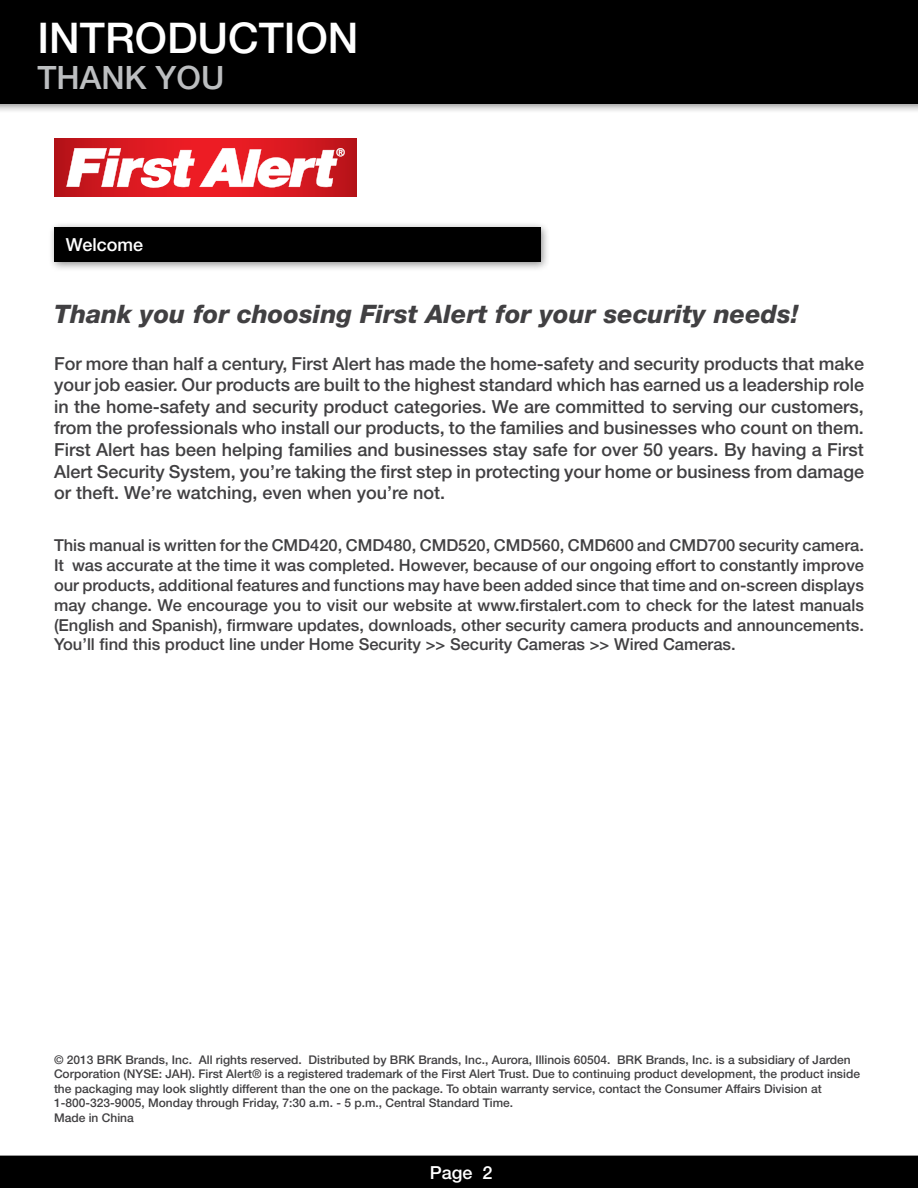
<style>
.page{position:relative;width:918px;height:1188px;background:#fff}
.page>*{position:absolute;margin:0;border:0;box-sizing:border-box;transform-origin:0 0}
.t1{font:500 42.3px "Helvetica Neue LT Std";color:#fff}
.t2{font:500 32.25px "Helvetica Neue LT Std";color:#bcbec0}
.t3{font:italic 800 25.5px "Helvetica Neue LT Std";color:#414042}
.t4{font:500 18px/21.6px "Helvetica Neue LT Std";color:#414042;text-align:justify}
.t5{font:500 18px "Helvetica Neue LT Std";color:#fff}
.t6{font:500 16.5px/19.8px "Helvetica Neue LT Std";color:#414042;text-align:justify}
.t7{font:500 12px/14.4px "Helvetica Neue LT Std";color:#414042}
</style>
<div class="page">
<div style="left:0;top:0;width:918px;height:113px;background:#000;opacity:.45"></div>
<div style="left:0;top:0;width:918px;height:103px;background:#000"></div>
<div style="left:0;top:1156px;width:918px;height:32px;background:#000"></div>
<svg style="left:54px;top:138px;width:302px;height:59px;background:#d2171e"></svg>
<svg style="left:66px;top:148px;width:279px;height:40px"></svg>
<div style="left:48px;top:221px;width:502px;height:51px;background:#000;opacity:.45"></div>
<div style="left:54px;top:227px;width:486px;height:35px;background:#000"></div>
<div style="left:362px;top:227px;width:179px;height:35px;background:#000"></div>
<h1 class="t1" style="left:37px;top:13px;width:323px">INTRODUCTION</h1>
<h2 class="t2" style="left:37px;top:58px;width:188px">THANK YOU</h2>
<p class="t5" style="left:66px;top:233px;width:79px">Welcome</p>
<h3 class="t3" style="left:54px;top:299px;width:746px">Thank you for choosing First Alert for your security needs!</h3>
<p class="t4" style="left:54px;top:352px;width:812px">For more than half a century, First Alert has made the home-safety and security products that make your job easier. Our products are built to the highest standard which has earned us a leadership role in the home-safety and security product categories. We are committed to serving our customers, from the professionals who install our products, to the families and businesses who count on them.<br>First Alert has been helping families and businesses stay safe for over 50 years. By having a First Alert Security System, you’re taking the first step in protecting your home or business from damage or theft. We’re watching, even when you’re not.</p>
<p class="t6" style="left:54px;top:535px;width:812px">This manual is written for the CMD420, CMD480, CMD520, CMD560, CMD600 and CMD700 security camera.<br>It was accurate at the time it was completed. However, because of our ongoing effort to constantly improve our products, additional features and functions may have been added since that time and on-screen displays may change. We encourage you to visit our website at www.firstalert.com to check for the latest manuals (English and Spanish), firmware updates, downloads, other security camera products and announcements.<br>You’ll find this product line under Home Security &gt;&gt; Security Cameras &gt;&gt; Wired Cameras.</p>
<p class="t7" style="left:54px;top:1053px;width:808px">© 2013 BRK Brands, Inc. All rights reserved. Distributed by BRK Brands, Inc., Aurora, Illinois 60504. BRK Brands, Inc. is a subsidiary of Jarden Corporation (NYSE: JAH). First Alert® is a registered trademark of the First Alert Trust. Due to continuing product development, the product inside the packaging may look slightly different than the one on the package. To obtain warranty service, contact the Consumer Affairs Division at 1-800-323-9005, Monday through Friday, 7:30 a.m. - 5 p.m., Central Standard Time.<br>Made in China</p>
<p class="t5" style="left:430px;top:1162px;width:64px">Page 2</p>
</div>
